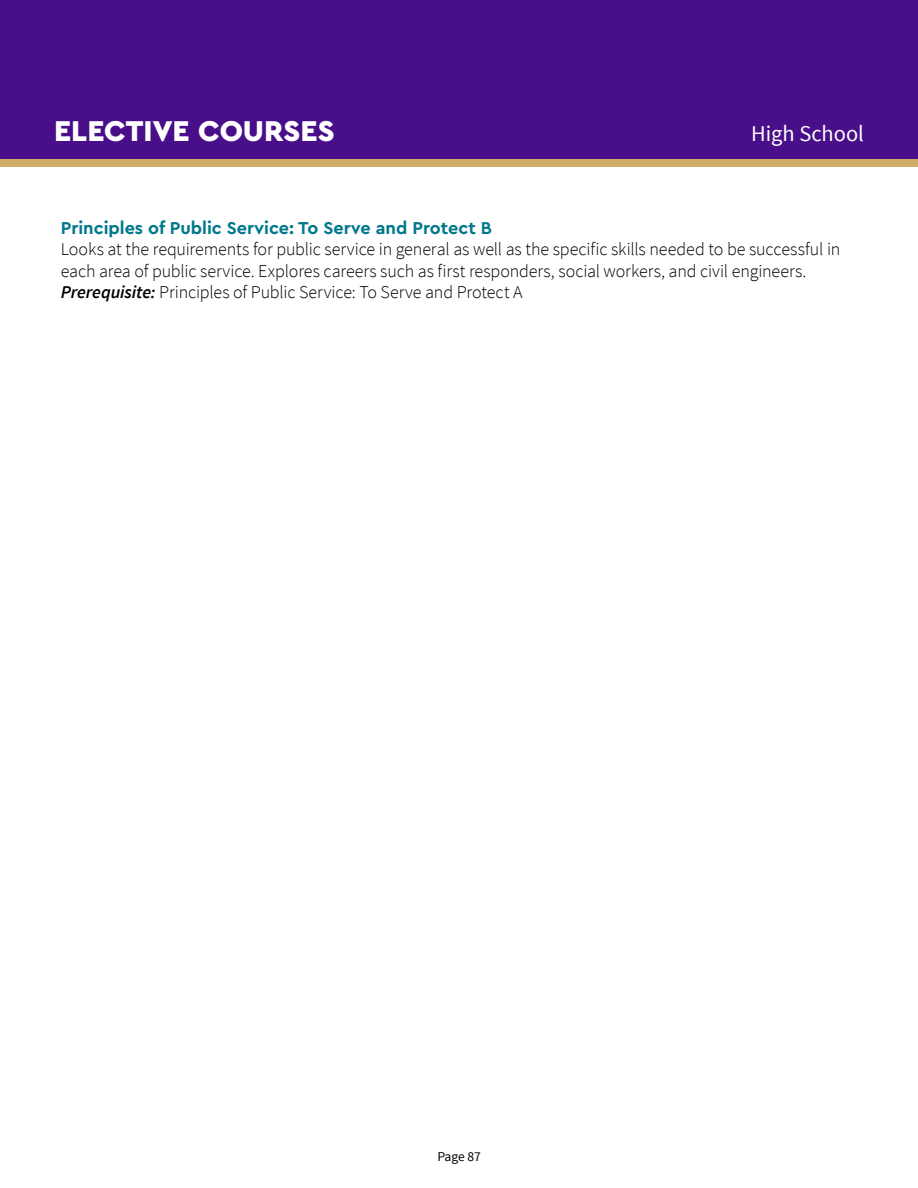
<style>
.page{position:relative;width:918px;height:1188px;background:#fff}
.page>*{position:absolute;margin:0;border:0;box-sizing:border-box;transform-origin:0 0}
.t1{font:900 30px "Cera Pro";color:#fff}
.t2{font:22.5px "Source Sans Pro";color:#fff}
.t3{font:300 18px/21.6px "Source Sans Pro";letter-spacing:-.005em;color:#000}
.t4{font:700 18px "Cera Pro";color:#00788c}
.t5{font:13.5px "Source Sans Pro";letter-spacing:-.005em;color:#000}
.s1{font-weight:600;font-style:italic}
</style>
<div class="page">
<div style="left:0;top:0;width:918px;height:159px;background:#490e8a"></div>
<div style="left:0;top:159px;width:918px;height:8px;background:#d0ac68"></div>
<h1 class="t1" style="left:54px;top:111px;width:282px">ELECTIVE COURSES</h1>
<p class="t2" style="left:751px;top:120px;width:114px">High School</p>
<p class="t4" style="left:61px;top:216px;width:433px">Principles of Public Service: To Serve and Protect B</p>
<p class="t3" style="left:61px;top:238px;width:781px">Looks at the requirements for public service in general as well as the specific skills needed to be successful in each area of public service. Explores careers such as first responders, social workers, and civil engineers.<br><span class="s1">Prerequisite:</span> Principles of Public Service: To Serve and Protect A</p>
<p class="t5" style="left:437px;top:1148px;width:45px">Page 87</p>
</div>
